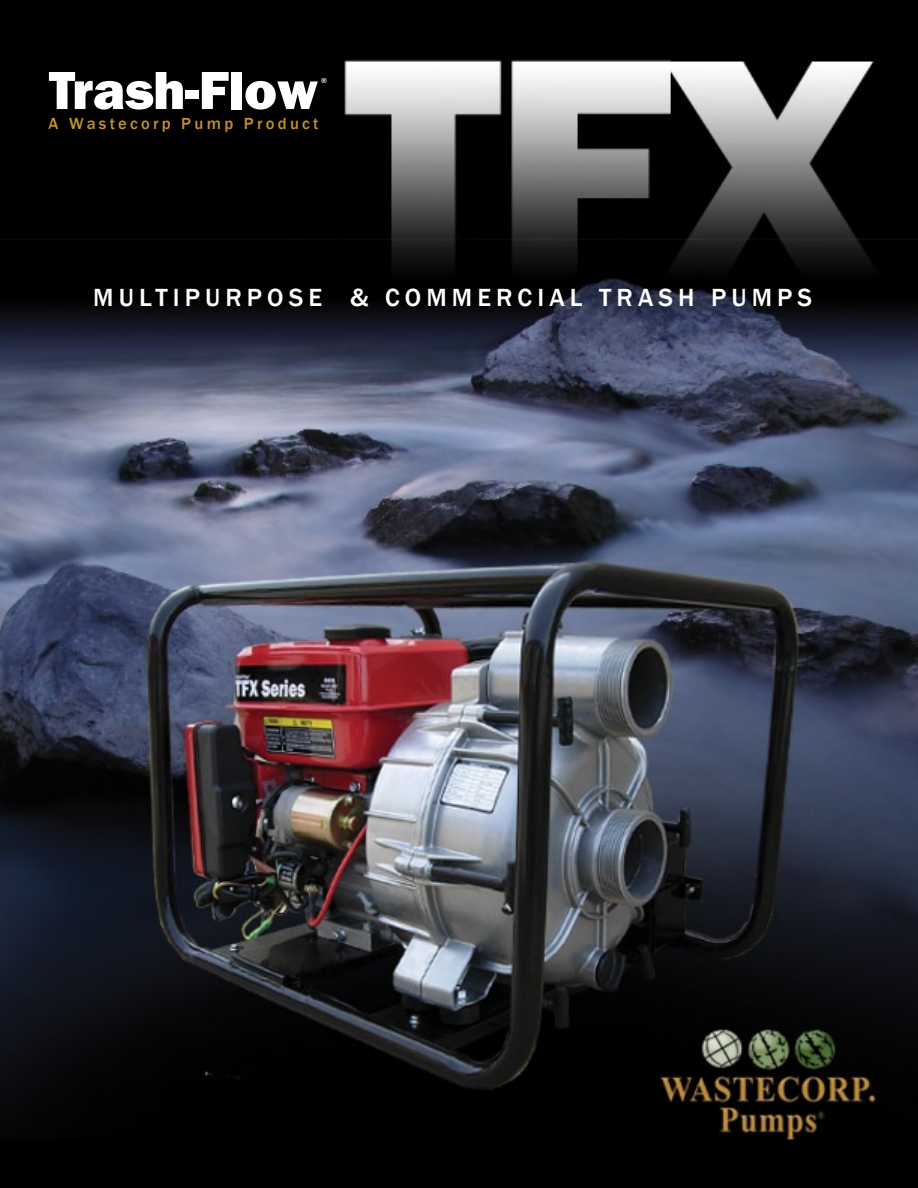
<style>
.page{position:relative;width:918px;height:1188px;background:#fff}
.page>*{position:absolute;margin:0;border:0;box-sizing:border-box;transform-origin:0 0}
.t1{font:54px "ITC Franklin Gothic Std Hvy";color:#fff}
.t2{font:500 25.5px "Franklin Gothic";letter-spacing:.2em;color:#fff}
.t3{font:500 16.5px "Franklin Gothic";letter-spacing:.2em;color:#c1912d}
.t4{font:500 7.5px "Franklin Gothic";color:#fff}
</style>
<div class="page">
<img style="left:0;top:0;width:918px;height:1188px">
<p class="t1" style="left:49px;top:59px;width:272px">Trash-Flow</p>
<p class="t3" style="left:49px;top:113px;width:271px">A Wastecorp Pump Product</p>
<p class="t4" style="left:321px;top:75px;width:7px">®</p>
<p class="t2" style="left:93px;top:282px;width:720px">MULTIPURPOSE &amp; COMMERCIAL TRASH PUMPS</p>
</div>
